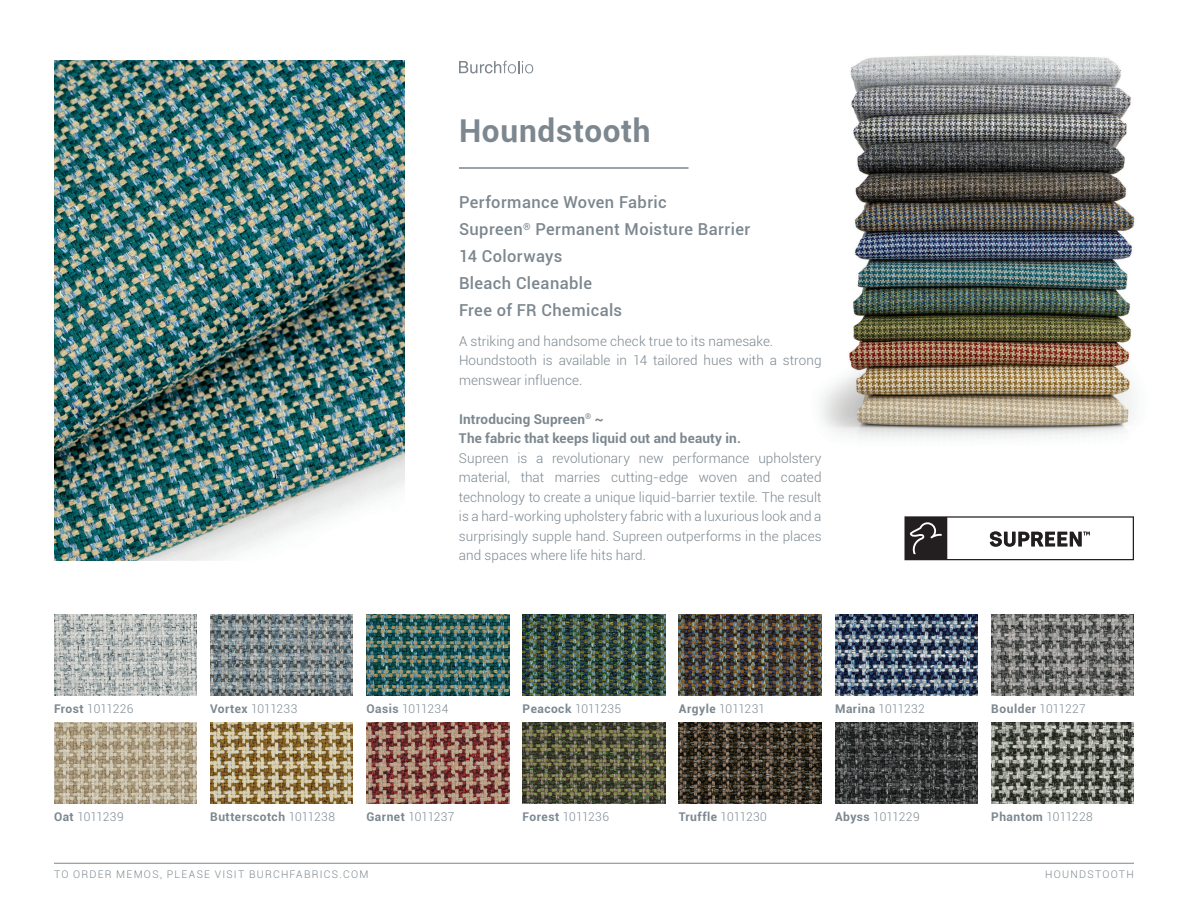
<style>
.page{position:relative;width:1188px;height:918px;background:#fff}
.page>*{position:absolute;margin:0;border:0;box-sizing:border-box;transform-origin:0 0}
.t1{font:700 31.5px "Roboto";letter-spacing:.025em;color:#7c878f}
.t2{font:500 16.5px/27px "Roboto";letter-spacing:.025em;color:#7c878f}
.t3{font:300 13.5px/19.5px "Roboto";letter-spacing:.005em;color:#7c878f}
.t4{font:700 13.5px/19.5px "Roboto";letter-spacing:.015em;color:#7c878f}
.t5{font:300 12px "Roboto";letter-spacing:-.005em;color:#7c878f}
.t6{font:700 12px "Roboto";letter-spacing:.04em;color:#7c878f}
.t7{font:300 10.5px "Roboto";letter-spacing:.12em;color:#7c878f}
.s1{font-weight:700}
.s2{font-weight:300}
</style>
<div class="page">
<img style="left:820px;top:55px;width:315px;height:384px">
<img style="left:54px;top:61px;width:351px;height:499px">
<hr style="left:54px;top:863px;width:1080px;height:1px;background:#7c878f">
<hr style="left:459px;top:167px;width:229px;height:2px;background:#7c878f">
<svg style="left:459px;top:61px;width:74px;height:12px"></svg>
<img style="left:991px;top:614px;width:143px;height:81px">
<img style="left:835px;top:722px;width:143px;height:81px">
<img style="left:210px;top:722px;width:143px;height:81px">
<img style="left:679px;top:614px;width:143px;height:81px">
<img style="left:54px;top:614px;width:143px;height:81px">
<img style="left:523px;top:722px;width:142px;height:81px">
<img style="left:835px;top:614px;width:143px;height:81px">
<img style="left:366px;top:722px;width:143px;height:81px">
<img style="left:54px;top:722px;width:143px;height:81px">
<img style="left:366px;top:614px;width:143px;height:81px">
<img style="left:991px;top:722px;width:143px;height:81px">
<img style="left:523px;top:614px;width:142px;height:81px">
<img style="left:210px;top:614px;width:143px;height:81px">
<img style="left:679px;top:722px;width:143px;height:81px">
<svg style="left:904px;top:516px;width:230px;height:44px"></svg>
<h1 class="t1" style="left:459px;top:108px;width:193px">Houndstooth</h1>
<p class="t2" style="left:459px;top:188px;width:293px">Performance Woven Fabric<br>Supreen<sup>®</sup> Permanent Moisture Barrier<br>14 Colorways<br>Bleach Cleanable<br>Free of FR Chemicals</p>
<p class="t3" style="left:459px;top:331px;width:364px">A striking and handsome check true to its namesake.<br>Houndstooth is available in 14 tailored hues with a strong menswear influence.</p>
<p class="t4" style="left:459px;top:409px;width:284px">Introducing Supreen<sup>®</sup> ~<br>The fabric that keeps liquid out and beauty in.</p>
<p class="t3" style="left:459px;top:448px;width:364px;text-align:justify">Supreen is a revolutionary new performance upholstery material, that marries cutting-edge woven and coated technology to create a unique liquid-barrier textile. The result is a hard-working upholstery fabric with a luxurious look and a surprisingly supple hand. Supreen outperforms in the places and spaces where life hits hard.</p>
<p class="t5" style="left:54px;top:701px;width:81px"><span class="s1">Frost</span> 1011226</p>
<p class="t5" style="left:679px;top:701px;width:88px"><span class="s1">Argyle</span> 1011231</p>
<p class="t5" style="left:210px;top:701px;width:89px"><span class="s1">Vortex</span> 1011233</p>
<p class="t6" style="left:523px;top:701px;width:100px">Peacock <span class="s2">1011235</span></p>
<p class="t5" style="left:366px;top:701px;width:84px"><span class="s1">Oasis</span> 1011234</p>
<p class="t5" style="left:835px;top:701px;width:91px"><span class="s1">Marina</span> 1011232</p>
<p class="t6" style="left:991px;top:701px;width:96px">Boulder <span class="s2">1011227</span></p>
<p class="t6" style="left:679px;top:809px;width:90px">Truffle <span class="s2">1011230</span></p>
<p class="t6" style="left:210px;top:809px;width:126px">Butterscotch <span class="s2">1011238</span></p>
<p class="t5" style="left:835px;top:809px;width:86px"><span class="s1">Abyss</span> 1011229</p>
<p class="t5" style="left:54px;top:809px;width:71px"><span class="s1">Oat</span> 1011239</p>
<p class="t5" style="left:366px;top:809px;width:90px"><span class="s1">Garnet</span> 1011237</p>
<p class="t5" style="left:523px;top:809px;width:88px"><span class="s1">Forest</span> 1011236</p>
<p class="t6" style="left:991px;top:809px;width:103px">Phantom <span class="s2">1011228</span></p>
<p class="t7" style="left:54px;top:866px;width:316px">TO ORDER MEMOS, PLEASE VISIT BURCHFABRICS.COM</p>
<p class="t7" style="left:1045px;top:866px;width:90px">HOUNDSTOOTH</p>
</div>
